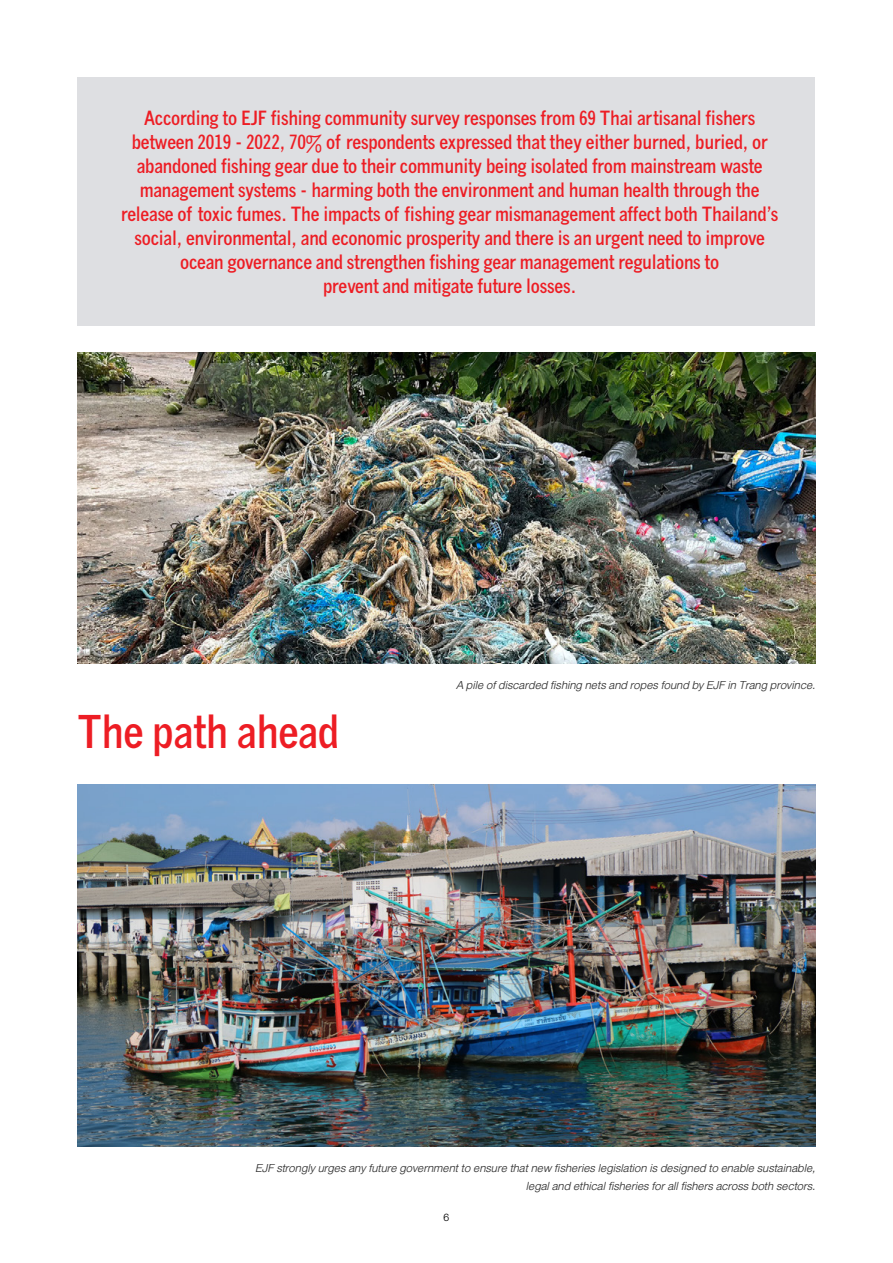
<style>
.page{position:relative;width:893px;height:1263px;background:#fff}
.page>*{position:absolute;margin:0;border:0;box-sizing:border-box;transform-origin:0 0}
.t1{font:700 condensed 45px "News Gothic MT Std";letter-spacing:-.01em;color:#ed1d24}
.t2{font:700 condensed 19.5px/24px "News Gothic MT Std";letter-spacing:-.01em;color:#ed1d24;text-align:center}
.t3{font:16.5px/18px "DB Helvethaica X 46 Li It";color:#000;text-align:right}
.t4{font:15px "DB Helvethaica X Li";color:#000}
</style>
<div class="page">
<img style="left:77px;top:785px;width:738px;height:361px">
<img style="left:77px;top:353px;width:738px;height:310px">
<div style="left:78px;top:77px;width:737px;height:249px;background:#dedfe2"></div>
<p class="t2" style="left:121px;top:105px;width:659px">According to EJF fishing community survey responses from 69 Thai artisanal fishers between 2019 - 2022, 70% of respondents expressed that they either burned, buried, or abandoned fishing gear due to their community being isolated from mainstream waste management systems - harming both the environment and human health through the release of toxic fumes. The impacts of fishing gear mismanagement affect both Thailand’s social, environmental, and economic prosperity and there is an urgent need to improve ocean governance and strengthen fishing gear management regulations to<br>prevent and mitigate future losses.</p>
<h1 class="t1" style="left:78px;top:704px;width:263px">The path ahead</h1>
<p class="t3" style="left:456px;top:676px;width:361px">A pile of discarded fishing nets and ropes found by EJF in Trang province.</p>
<p class="t3" style="left:255px;top:1159px;width:562px">EJF strongly urges any future government to ensure that new fisheries legislation is designed to enable sustainable, legal and ethical fisheries for all fishers across both sectors.</p>
<p class="t4" style="left:444px;top:1210px;width:7px">6</p>
</div>
